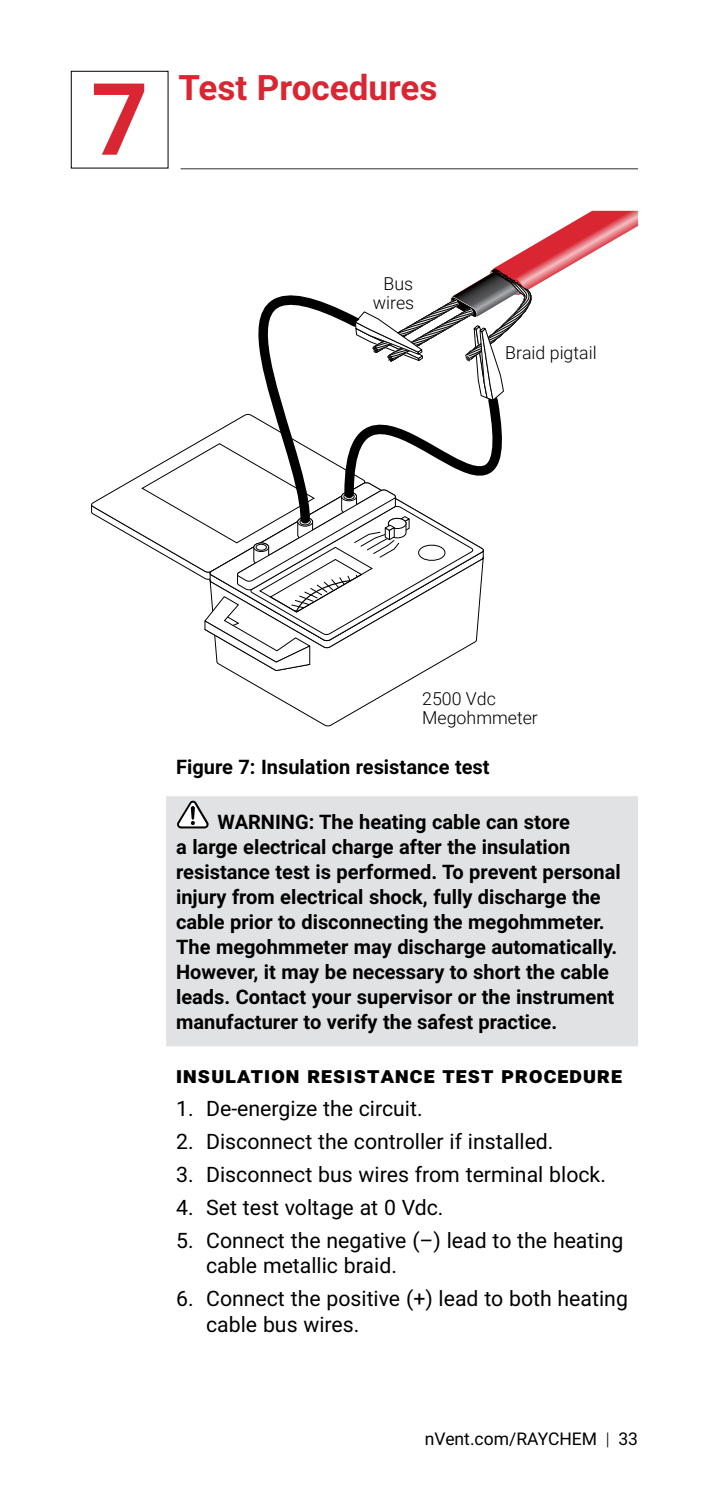
<style>
.page{position:relative;width:709px;height:1489px;background:#fff}
.page>*{position:absolute;margin:0;border:0;box-sizing:border-box;transform-origin:0 0}
.t1{font:700 100px "Roboto";color:#d92632}
.t2{font:700 35px "Roboto";color:#d92632}
.t3{font:900 22.5px "Roboto";letter-spacing:.05em;color:#000}
.t4{font:21.25px/25.5px "Roboto";color:#000}
.t5{font:700 20px/25px "Roboto";color:#000}
.t6{font:300 17.75px/19px "Roboto";color:#000}
.t7{font:17.5px "Roboto";color:#000}
.s1{font-weight:300}
</style>
<div class="page">
<div style="left:71px;top:71px;width:97px;height:97px;border:1px solid #000"></div>
<div style="left:166px;top:796px;width:472px;height:250px;background:#e1e2e4"></div>
<svg style="left:230px;top:671px;width:196px;height:56px"></svg>
<svg style="left:91px;top:450px;width:390px;height:221px"></svg>
<svg style="left:183px;top:295px;width:165px;height:233px"></svg>
<svg style="left:339px;top:313px;width:163px;height:279px"></svg>
<svg style="left:354px;top:211px;width:284px;height:190px"></svg>
<svg style="left:177px;top:800px;width:32px;height:28px"></svg>
<hr style="left:181px;top:168px;width:457px;height:1px;background:#58595b">
<h1 class="t1" style="left:91px;top:49px;width:59px">7</h1>
<h2 class="t2" style="left:178px;top:63px;width:260px">Test Procedures</h2>
<p class="t6" style="left:373px;top:274px;width:43px;text-align:center">Bus wires</p>
<p class="t6" style="left:505px;top:342px;width:93px">Braid pigtail</p>
<p class="t6" style="left:422px;top:688px;width:117px">2500 Vdc<br>Megohmmeter</p>
<p class="t5" style="left:176px;top:753px;width:315px">Figure 7: Insulation resistance test</p>
<p class="t5" style="left:176px;top:808px;width:446px;text-indent:41px">WARNING: The heating cable can store<br>a large electrical charge after the insulation resistance test is performed. To prevent personal injury from electrical shock, fully discharge the cable prior to disconnecting the megohmmeter.<br>The megohmmeter may discharge automatically.<br>However, it may be necessary to short the cable leads. Contact your supervisor or the instrument manufacturer to verify the safest practice.</p>
<p class="t3" style="left:176px;top:1058px;width:447px">insulation resistance test procedure</p>
<p class="t4" style="left:176px;top:1094px;width:248px">1. De-energize the circuit.</p>
<p class="t4" style="left:176px;top:1127px;width:379px">2. Disconnect the controller if installed.</p>
<p class="t4" style="left:176px;top:1160px;width:431px">3. Disconnect bus wires from terminal block.</p>
<p class="t4" style="left:176px;top:1193px;width:269px">4. Set test voltage at 0 Vdc.</p>
<p class="t4" style="left:206px;top:1226px;width:419px;text-indent:-30px">5. Connect the negative (–) lead to the heating cable metallic braid.</p>
<p class="t4" style="left:206px;top:1284px;width:423px;text-indent:-30px">6. Connect the positive (+) lead to both heating cable bus wires.</p>
<p class="t7" style="left:425px;top:1426px;width:215px">nVent.com/RAYCHEM <span class="s1">|</span> 33</p>
</div>
